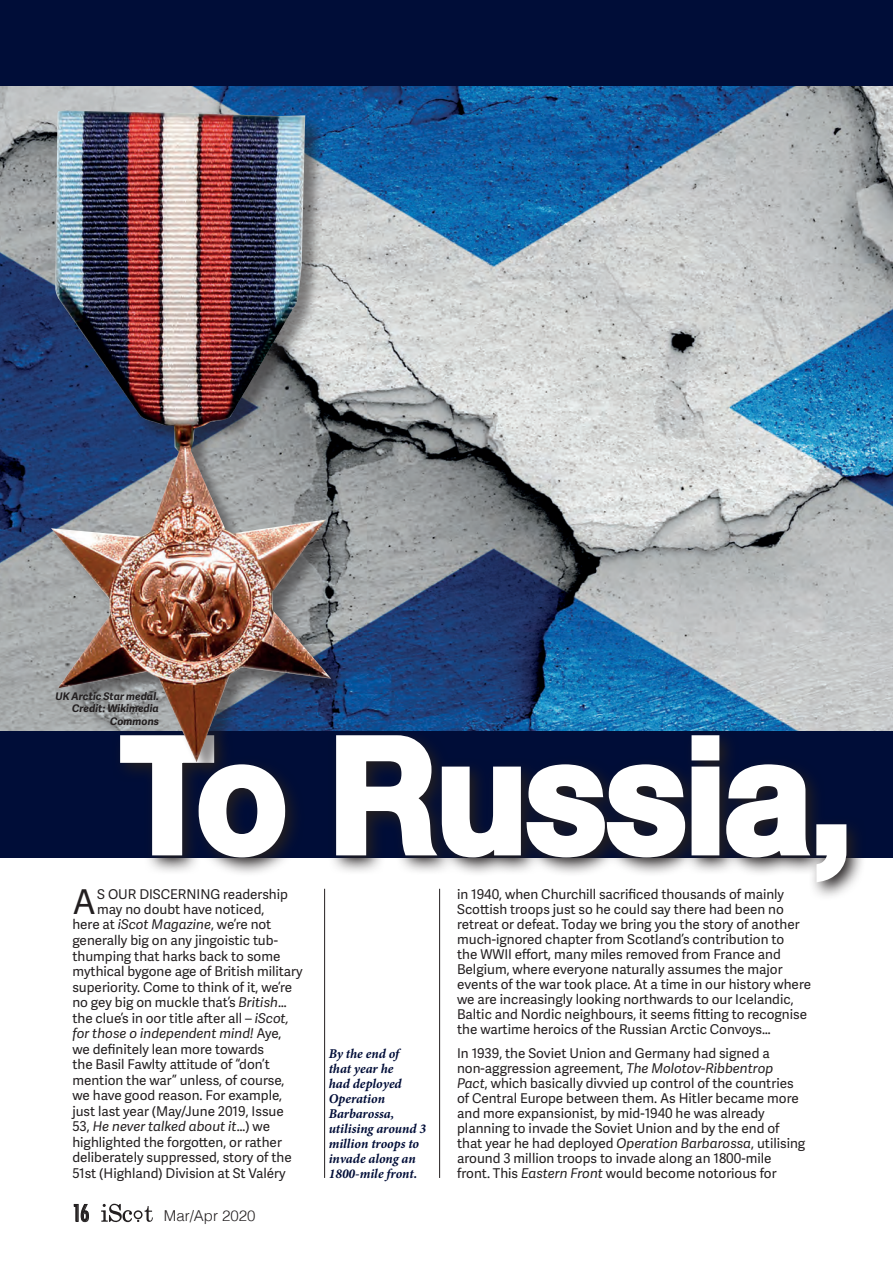
<style>
.page{position:relative;width:893px;height:1263px;background:#fff}
.page>*{position:absolute;margin:0;border:0;box-sizing:border-box;transform-origin:0 0}
.t1{font:700 159px "Helvetica Neue";color:#fff;scale:.94 1}
.t2{font:34.2px "Adelle Sans";color:#231f20}
.t3{font:500 condensed 22.5px "Futura";color:#231f20}
.t4{font:300 15px "Helvetica";color:#231f20}
.t5{font:13.5px/15px "Adelle Sans";color:#231f20}
.t6{font:italic 700 13.5px/15px "Minion Pro";letter-spacing:-.005em;color:#000d38}
.t7{font:italic 13.5px "Adelle Sans";color:#231f20}
.t8{font:italic 700 10.5px/12.6px "Adelle Sans";color:#231f20;text-align:right}
.s1{font-style:italic}
.s2{font-style:normal}
</style>
<div class="page">
<img style="left:0;top:85px;width:893px;height:646px">
<hr style="left:324px;top:889px;width:1px;height:289px;background:#231f20">
<hr style="left:439px;top:889px;width:1px;height:289px;background:#231f20">
<div style="left:0;top:731px;width:893px;height:126px;background:#000d38"></div>
<div style="left:0;top:0;width:893px;height:85px;background:#000d38"></div>
<svg style="left:112px;top:726px;width:781px;height:175px"></svg>
<svg style="left:117px;top:781px;width:172px;height:81px"></svg>
<svg style="left:333px;top:732px;width:517px;height:154px"></svg>
<div style="left:54px;top:112px;width:296px;height:669px;background:#231f20;opacity:.5"></div>
<img style="left:51px;top:111px;width:280px;height:652px">
<svg style="left:74px;top:1204px;width:15px;height:18px"></svg>
<svg style="left:101px;top:1203px;width:52px;height:19px"></svg>
<p class="t8" style="left:55px;top:689px;width:105px">UK Arctic Star medal.<br>Credit: Wikimedia<br>Commons</p>
<h1 class="t1" style="left:121px;top:671px;width:779px">To Russia,</h1>
<h2 class="t2" style="left:72px;top:877px;width:25px">A</h2>
<p class="t5" style="left:97px;top:886px;width:21px">s our</p>
<p class="t5" style="left:139px;top:886px;width:9px">discerning</p>
<p class="t5" style="left:223px;top:886px;width:66px">readership</p>
<p class="t5" style="left:97px;top:901px;width:169px">may no doubt have noticed,</p>
<p class="t5" style="left:72px;top:917px;width:201px">here at <span class="s1">iScot Magazine</span>, we’re not</p>
<p class="t5" style="left:72px;top:932px;width:207px">generally big on any jingoistic tub-</p>
<p class="t5" style="left:72px;top:948px;width:210px">thumping that harks back to some</p>
<p class="t5" style="left:72px;top:963px;width:232px">mythical bygone age of British military</p>
<p class="t5" style="left:72px;top:979px;width:221px">superiority. Come to think of it, we’re</p>
<p class="t5" style="left:72px;top:994px;width:216px">no gey big on muckle that’s <span class="s1">British</span>…</p>
<p class="t5" style="left:72px;top:1010px;width:218px">the clue’s in oor title after all – <span class="s1">iScot,</span></p>
<p class="t7" style="left:72px;top:1024px;width:211px">for those o independent mind! <span class="s2">Aye,</span></p>
<p class="t5" style="left:72px;top:1041px;width:193px">we definitely lean more towards</p>
<p class="t5" style="left:72px;top:1056px;width:199px">the Basil Fawlty attitude of “don’t</p>
<p class="t5" style="left:72px;top:1072px;width:213px">mention the war” unless, of course,</p>
<p class="t5" style="left:72px;top:1087px;width:211px">we have good reason. For example,</p>
<p class="t5" style="left:72px;top:1103px;width:213px">just last year (May/June 2019, Issue</p>
<p class="t7" style="left:72px;top:1117px;width:199px"><span class="s2">53,</span> He never talked about it<span class="s2">…) we</span></p>
<p class="t5" style="left:72px;top:1134px;width:211px">highlighted the forgotten, or rather</p>
<p class="t5" style="left:72px;top:1150px;width:221px">deliberately suppressed, story of the</p>
<p class="t5" style="left:72px;top:1165px;width:215px">51st (Highland) Division at St Valéry</p>
<h3 class="t3" style="left:72px;top:1199px;width:19px">16</h3>
<p class="t4" style="left:164px;top:1203px;width:93px">Mar/Apr 2020</p>
<p class="t6" style="left:329px;top:1046px;width:99px">By the end of<br>that year he<br>had deployed<br>Operation<br>Barbarossa, utilising around 3 million troops to invade along an<br>1800-mile front.</p>
<p class="t5" style="left:457px;top:886px;width:355px">in 1940, when Churchill sacrificed thousands of mainly Scottish troops just so he could say there had been no retreat or defeat. Today we bring you the story of another much-ignored chapter from Scotland’s contribution to<br>the WWII effort, many miles removed from France and Belgium, where everyone naturally assumes the major events of the war took place. At a time in our history where we are increasingly looking northwards to our Icelandic, Baltic and Nordic neighbours, it seems fitting to recognise the wartime heroics of the Russian Arctic Convoys…</p>
<p class="t5" style="left:457px;top:1045px;width:350px">In 1939, the Soviet Union and Germany had signed a non-aggression agreement, <span class="s1">The Molotov-Ribbentrop Pact</span>, which basically divvied up control of the countries of Central Europe between them. As Hitler became more and more expansionist, by mid-1940 he was already planning to invade the Soviet Union and by the end of that year he had deployed <span class="s1">Operation Barbarossa</span>, utilising around 3 million troops to invade along an 1800-mile front. This <span class="s1">Eastern Front</span> would become notorious for</p>
</div>
